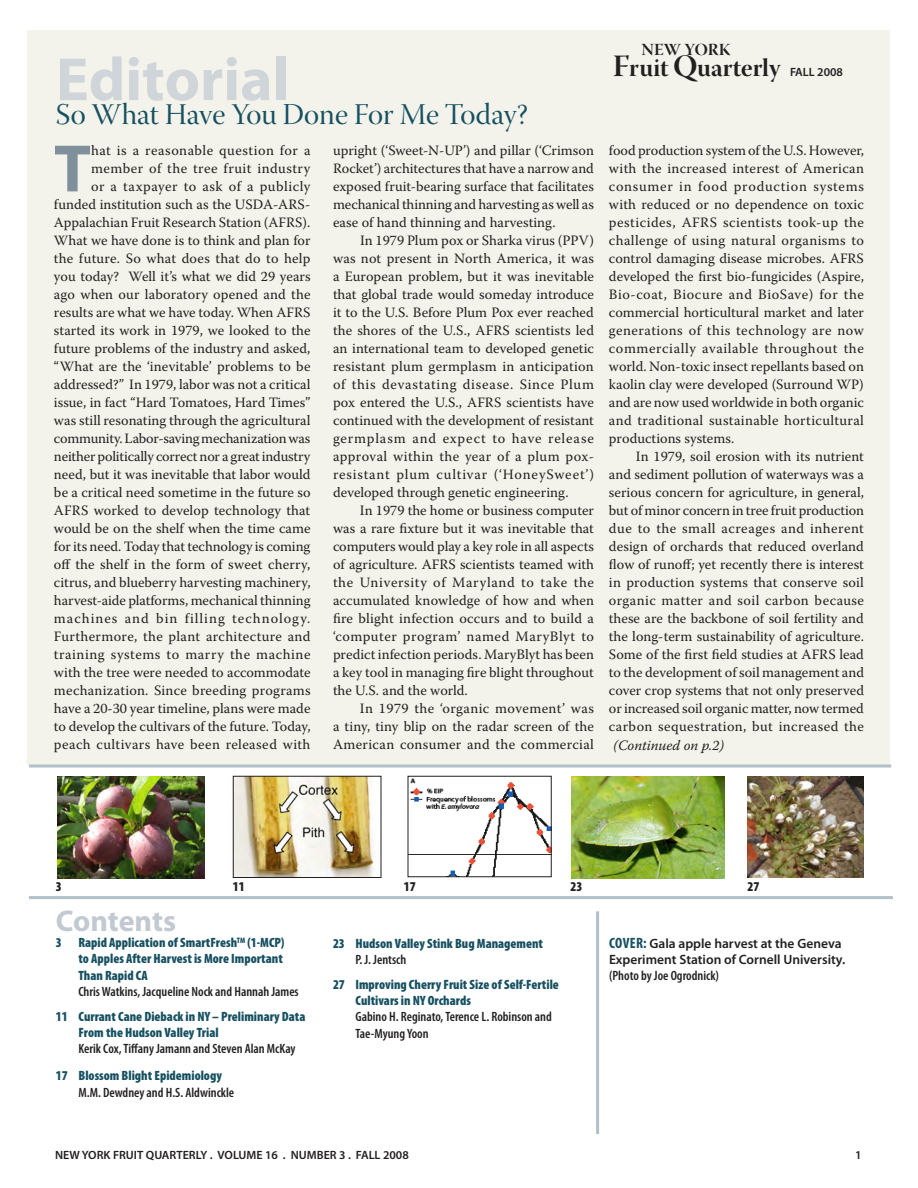
<style>
.page{position:relative;width:918px;height:1188px;background:#fff}
.page>*{position:absolute;margin:0;border:0;box-sizing:border-box;transform-origin:0 0}
.t1{font:700 67.65px "Myriad Pro";color:#7f8f9c}
.t2{font:700 61.5px "Myriad Pro";color:#d0d5da}
.t3{font:30px "Warnock Pro Disp";color:#165061}
.t4{font:700 30px "Myriad Pro";letter-spacing:-.005em;color:#c2c9d1}
.t5{font:25.35px "Warnock Pro Bold Disp";color:#231f20}
.t6{font:16.8px "Warnock Pro Bold Disp";letter-spacing:.015em;color:#231f20}
.t7{font:14.25px/18px "Warnock Pro";color:#231f20;text-align:justify}
.t8{font:italic 14.25px "Warnock Pro";color:#231f20}
.t9{font:900 condensed 13.5px/16.2px "Myriad Pro";color:#165061}
.t10{font:600 condensed 13.5px/16.2px "Myriad Pro";color:#231f20}
.t11{font:600 13.5px/16.2px "Myriad Pro";color:#231f20}
.t12{font:900 condensed 13.5px "Myriad Pro";color:#231f20}
.t13{font:600 12px "Myriad Pro";color:#231f20}
.s1{font-size:30.9px}
.s2{font-family:"Myriad Pro";font-weight:600;font-size:12px}
.s3{font-weight:700;font-stretch:condensed;font-size:15px;color:#165061}
</style>
<div class="page">
<div style="left:27px;top:30px;width:863px;height:735px;background:#f3f3eb"></div>
<img style="left:572px;top:776px;width:153px;height:103px">
<hr style="left:29px;top:765px;width:862px;height:3px;background:#b1c0c9">
<hr style="left:596px;top:911px;width:3px;height:223px;background:#b1c0c9">
<hr style="left:29px;top:896px;width:864px;height:3px;background:#b1c0c9">
<img style="left:57px;top:776px;width:147px;height:102px">
<img style="left:410px;top:778px;width:140px;height:97px">
<div style="left:408px;top:776px;width:144px;height:101px;border:1px solid #231f20"></div>
<img style="left:748px;top:776px;width:116px;height:102px">
<img style="left:235px;top:778px;width:139px;height:98px">
<div style="left:233px;top:776px;width:148px;height:102px;border:1px solid #231f20"></div>
<h2 class="t2" style="left:56px;top:56px;width:235px">Editorial</h2>
<h3 class="t3" style="left:56px;top:103px;width:473px">So What Have You Done For Me Today?</h3>
<h1 class="t1" style="left:54px;top:143px;width:39px">T</h1>
<p class="t7" style="left:54px;top:143px;width:258px;text-align:right">hat is a reasonable question for a member of the tree fruit industry<br>or a taxpayer to ask of a publicly funded institution such as the USDA-ARS-Appalachian Fruit Research Station (AFRS).<br>What we have done is to think and plan for the future. So what does that do to help you today? Well it’s what we did 29 years ago when our laboratory opened and the results are what we have today. When AFRS started its work in 1979, we looked to the future problems of the industry and asked, “What are the ‘inevitable’ problems to be addressed?” In 1979, labor was not a critical issue, in fact “Hard Tomatoes, Hard Times” was still resonating through the agricultural community. Labor-saving mechanization was neither politically correct nor a great industry need, but it was inevitable that labor would be a critical need sometime in the future so AFRS worked to develop technology that would be on the shelf when the time came for its need. Today that technology is coming off the shelf in the form of sweet cherry, citrus, and blueberry harvesting machinery, harvest-aide platforms, mechanical thinning machines and bin filling technology.<br>Furthermore, the plant architecture and training systems to marry the machine with the tree were needed to accommodate mechanization. Since breeding programs have a 20-30 year timeline, plans were made to develop the cultivars of the future. Today, peach cultivars have been released with</p>
<p class="t7" style="left:333px;top:143px;width:263px">upright (‘Sweet-N-UP’) and pillar (‘Crimson Rocket’) architectures that have a narrow and exposed fruit-bearing surface that facilitates mechanical thinning and harvesting as well as ease of hand thinning and harvesting.</p>
<p class="t7" style="left:333px;top:233px;width:263px;text-indent:27px">In 1979 Plum pox or Sharka virus (PPV) was not present in North America, it was a European problem, but it was inevitable that global trade would someday introduce it to the U.S. Before Plum Pox ever reached the shores of the U.S., AFRS scientists led an international team to developed genetic resistant plum germplasm in anticipation of this devastating disease. Since Plum pox entered the U.S., AFRS scientists have continued with the development of resistant germplasm and expect to have release approval within the year of a plum pox&shy;resistant plum cultivar (‘HoneySweet’) developed through genetic engineering.</p>
<p class="t7" style="left:333px;top:503px;width:263px;text-indent:27px">In 1979 the home or business computer was a rare fixture but it was inevitable that computers would play a key role in all aspects of agriculture. AFRS scientists teamed with the University of Maryland to take the accumulated knowledge of how and when fire blight infection occurs and to build a ‘computer program’ named MaryBlyt to predict infection periods. MaryBlyt has been a key tool in managing fire blight throughout the U.S. and the world.</p>
<p class="t7" style="left:333px;top:701px;width:263px;text-indent:27px">In 1979 the ‘organic movement’ was a tiny, tiny blip on the radar screen of the American consumer and the commercial</p>
<p class="t6" style="left:641px;top:43px;width:91px">NEW YORK</p>
<h3 class="t5" style="left:613px;top:58px;width:232px"><span class="s1">F</span>ruit <span class="s1">Q</span>uarterly <span class="s2">FALL 2008</span></h3>
<p class="t7" style="left:609px;top:143px;width:257px">food production system of the U.S. However, with the increased interest of American consumer in food production systems with reduced or no dependence on toxic pesticides, AFRS scientists took-up the challenge of using natural organisms to control damaging disease microbes. AFRS developed the first bio-fungicides (Aspire, Bio-coat, Biocure and BioSave) for the commercial horticultural market and later generations of this technology are now commercially available throughout the world. Non-toxic insect repellants based on kaolin clay were developed (Surround WP) and are now used worldwide in both organic and traditional sustainable horticultural productions systems.</p>
<p class="t7" style="left:609px;top:449px;width:257px;text-indent:27px">In 1979, soil erosion with its nutrient and sediment pollution of waterways was a serious concern for agriculture, in general, but of minor concern in tree fruit production due to the small acreages and inherent design of orchards that reduced overland flow of runoff; yet recently there is interest in production systems that conserve soil organic matter and soil carbon because these are the backbone of soil fertility and the long-term sustainability of agriculture.<br>Some of the first field studies at AFRS lead to the development of soil management and cover crop systems that not only preserved or increased soil organic matter, now termed carbon sequestration, but increased the</p>
<p class="t8" style="left:614px;top:740px;width:112px">(Continued on p.2)</p>
<p class="t12" style="left:56px;top:882px;width:7px">3</p>
<p class="t12" style="left:233px;top:882px;width:13px">11</p>
<p class="t12" style="left:404px;top:882px;width:13px">17</p>
<p class="t12" style="left:570px;top:882px;width:13px">23</p>
<p class="t12" style="left:747px;top:882px;width:13px">27</p>
<h3 class="t4" style="left:56px;top:910px;width:122px">Contents</h3>
<p class="t9" style="left:78px;top:935px;width:207px;text-align:justify;text-indent:-23px">3 Rapid Application of SmartFresh<sup>TM</sup> (1-MCP) to Apples After Harvest is More Important Than Rapid CA</p>
<p class="t10" style="left:78px;top:984px;width:222px">Chris Watkins, Jacqueline Nock and Hannah James</p>
<p class="t9" style="left:78px;top:1009px;width:228px;text-indent:-23px">11 Currant Cane Dieback in NY – Preliminary Data<br>From the Hudson Valley Trial</p>
<p class="t10" style="left:78px;top:1042px;width:219px">Kerik Cox, Tiffany Jamann and Steven Alan McKay</p>
<p class="t9" style="left:56px;top:1069px;width:168px">17 Blossom Blight Epidemiology</p>
<p class="t10" style="left:78px;top:1085px;width:157px">M.M. Dewdney and H.S. Aldwinckle</p>
<p class="t9" style="left:333px;top:936px;width:212px">23 Hudson Valley Stink Bug Management</p>
<p class="t10" style="left:356px;top:952px;width:52px">P. J. Jentsch</p>
<p class="t9" style="left:356px;top:977px;width:205px;text-indent:-23px">27 Improving Cherry Fruit Size of Self-Fertile<br>Cultivars in NY Orchards</p>
<p class="t10" style="left:356px;top:1010px;width:198px">Gabino H. Reginato, Terence L. Robinson and<br>Tae-Myung Yoon</p>
<p class="t11" style="left:609px;top:936px;width:238px"><span class="s3">COVER:</span> Gala apple harvest at the Geneva<br>Experiment Station of Cornell University.</p>
<p class="t10" style="left:609px;top:969px;width:112px">(Photo by Joe Ogrodnick)</p>
<p class="t13" style="left:55px;top:1150px;width:355px">NEW YORK FRUIT QUARTERLY . VOLUME 16 . NUMBER 3 . FALL 2008</p>
<p class="t13" style="left:855px;top:1150px;width:8px">1</p>
</div>
